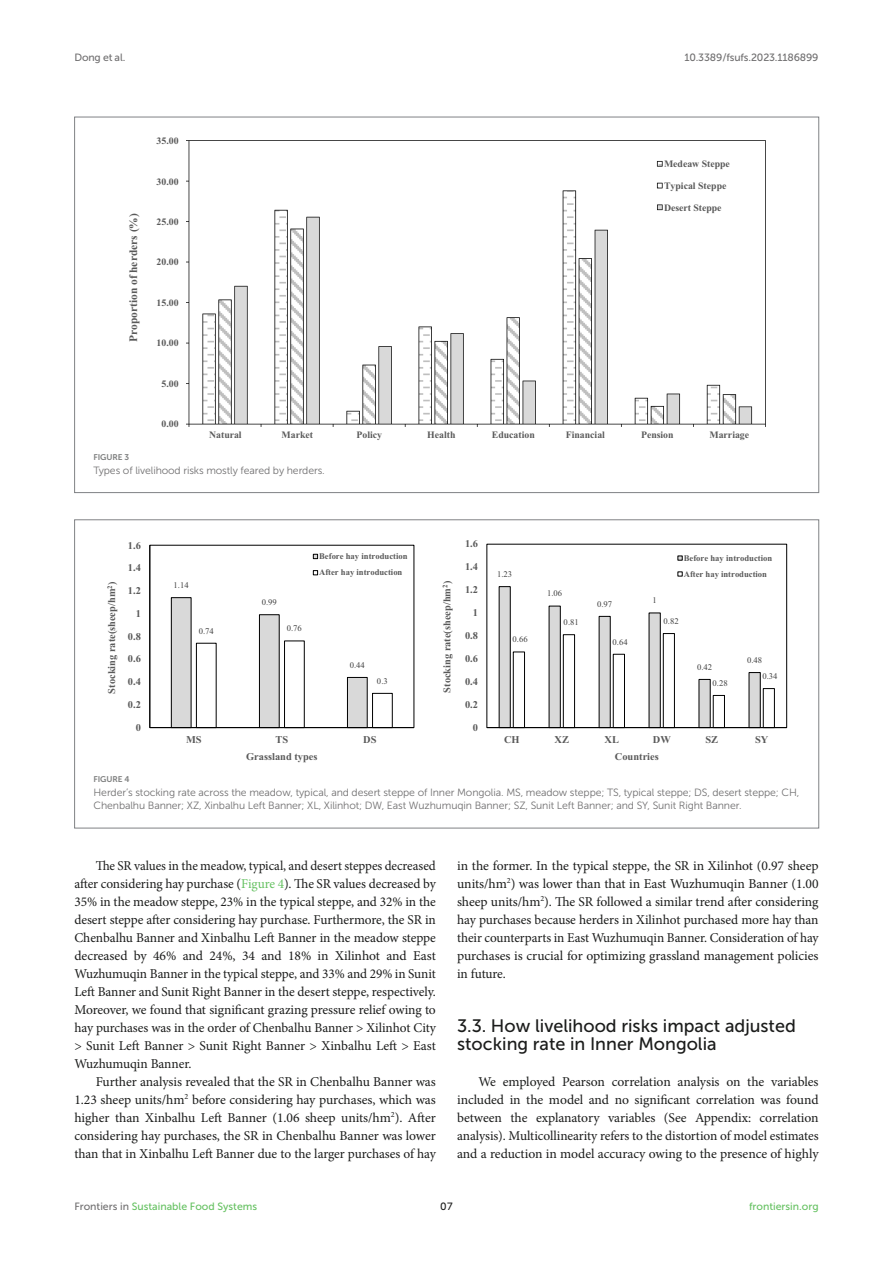
<style>
.page{position:relative;width:893px;height:1263px;background:#fff}
.page>*{position:absolute;margin:0;border:0;box-sizing:border-box;transform-origin:0 0}
.HEAD_2{font:18px/18px "Museo Sans 500";color:#1b1c1b}
.TEXT{font:13.5px/18px "Minion Pro";letter-spacing:-.005em;color:#1b1c1b;text-align:justify}
.TEXT_FLUSH{font:13.5px/18px "Minion Pro";letter-spacing:-.005em;color:#1b1c1b;text-align:justify}
.t1{font:700 11.4px "Times New Roman";color:#595959}
.FIG_LEG{font:10.5px/13.5px "Museo Sans 300";letter-spacing:-.01em;color:#706f70}
.t2{font:10.5px "Museo Sans 500";color:#65c161}
.t3{font:10.5px "Museo Sans 500";letter-spacing:-.015em;color:#706f70}
.t4{font:10.5px "Museo Sans 500";color:#1b1c1b}
.t5{font:700 10.35px "Times New Roman";color:#595959}
.t6{font:700 9.75px "Times New Roman";color:#595959}
.t7{font:700 8.7px/16.4px "Times New Roman";color:#595959}
.t8{font:8.7px "Times New Roman";letter-spacing:.005em;color:#404040}
.FIG_HD{font:8.25px "Museo Sans 700";letter-spacing:-.01em;color:#7e7f7f}
.s1{color:#65c161}
.s2{color:#706f70}
</style>
<div class="page">
<img style="left:186px;top:140px;width:580px;height:287px">
<svg style="left:149px;top:544px;width:266px;height:184px"></svg>
<svg style="left:313px;top:554px;width:5px;height:5px"></svg>
<svg style="left:313px;top:570px;width:5px;height:5px"></svg>
<div style="left:499px;top:586px;width:12px;height:142px;background:#d9d9d9;border:1px solid #000"></div>
<div style="left:549px;top:606px;width:12px;height:122px;background:#d9d9d9;border:1px solid #000"></div>
<div style="left:599px;top:616px;width:12px;height:112px;background:#d9d9d9;border:1px solid #000"></div>
<div style="left:649px;top:613px;width:12px;height:115px;background:#d9d9d9;border:1px solid #000"></div>
<svg style="left:486px;top:633px;width:301px;height:95px"></svg>
<svg style="left:677px;top:556px;width:6px;height:4px"></svg>
<svg style="left:677px;top:571px;width:6px;height:5px"></svg>
<p class="t3" style="left:74px;top:51px;width:52px">Dong et al.</p>
<p class="t3" style="left:684px;top:51px;width:135px">10.3389/fsufs.2023.1186899</p>
<p class="t1" style="left:125px;top:342px;width:130px;rotate:-90deg">Proportion of herders (%)</p>
<p class="t6" style="left:157px;top:134px;width:24px">35.00</p>
<p class="t6" style="left:157px;top:174px;width:24px">30.00</p>
<p class="t6" style="left:157px;top:215px;width:24px">25.00</p>
<p class="t6" style="left:157px;top:255px;width:24px">20.00</p>
<p class="t6" style="left:157px;top:296px;width:24px">15.00</p>
<p class="t6" style="left:157px;top:336px;width:24px">10.00</p>
<p class="t6" style="left:161px;top:376px;width:19px">5.00</p>
<p class="t6" style="left:161px;top:417px;width:19px">0.00</p>
<p class="t6" style="left:664px;top:157px;width:67px">Medeaw Steppe</p>
<p class="t6" style="left:664px;top:179px;width:64px">Typical Steppe</p>
<p class="t6" style="left:664px;top:201px;width:59px">Desert Steppe</p>
<p class="t6" style="left:209px;top:428px;width:34px">Natural</p>
<p class="t6" style="left:282px;top:428px;width:33px">Market</p>
<p class="t6" style="left:357px;top:428px;width:27px">Policy</p>
<p class="t6" style="left:427px;top:428px;width:30px">Health</p>
<p class="t6" style="left:492px;top:428px;width:44px">Education</p>
<p class="t6" style="left:566px;top:428px;width:41px">Financial</p>
<p class="t6" style="left:641px;top:428px;width:34px">Pension</p>
<p class="t6" style="left:709px;top:428px;width:41px">Marriage</p>
<p class="FIG_HD" style="left:94px;top:453px;width:37px">FIGURE 3</p>
<p class="FIG_LEG" style="left:94px;top:463px;width:233px">Types of livelihood risks mostly feared by herders.</p>
<p class="t5" style="left:128px;top:538px;width:15px">1.6</p>
<p class="t5" style="left:465px;top:537px;width:15px">1.6</p>
<p class="t5" style="left:128px;top:561px;width:15px">1.4</p>
<p class="t7" style="left:319px;top:548px;width:90px">Before hay introduction<br>After hay introduction</p>
<p class="t5" style="left:465px;top:560px;width:15px">1.4</p>
<p class="t8" style="left:497px;top:568px;width:17px">1.23</p>
<p class="t7" style="left:684px;top:550px;width:90px;line-height:15.9px">Before hay introduction<br>After hay introduction</p>
<p class="t5" style="left:105px;top:693px;width:113px;rotate:-90deg">Stocking rate(sheep/hm<sup>2</sup>)</p>
<p class="t5" style="left:128px;top:583px;width:15px">1.2</p>
<p class="t5" style="left:136px;top:606px;width:7px">1</p>
<p class="t5" style="left:128px;top:629px;width:15px">0.8</p>
<p class="t5" style="left:128px;top:652px;width:15px">0.6</p>
<p class="t5" style="left:128px;top:675px;width:15px">0.4</p>
<p class="t8" style="left:174px;top:579px;width:17px">1.14</p>
<p class="t8" style="left:262px;top:596px;width:17px">0.99</p>
<p class="t8" style="left:199px;top:625px;width:17px">0.74</p>
<p class="t8" style="left:287px;top:623px;width:17px">0.76</p>
<p class="t8" style="left:350px;top:659px;width:17px">0.44</p>
<p class="t8" style="left:377px;top:675px;width:12px">0.3</p>
<p class="t5" style="left:440px;top:693px;width:113px;rotate:-90deg">Stocking rate(sheep/hm<sup>2</sup>)</p>
<p class="t5" style="left:465px;top:583px;width:15px">1.2</p>
<p class="t5" style="left:473px;top:605px;width:7px">1</p>
<p class="t5" style="left:465px;top:628px;width:15px">0.8</p>
<p class="t5" style="left:465px;top:651px;width:15px">0.6</p>
<p class="t5" style="left:465px;top:674px;width:15px">0.4</p>
<p class="t8" style="left:512px;top:633px;width:17px">0.66</p>
<p class="t8" style="left:547px;top:588px;width:17px">1.06</p>
<p class="t8" style="left:564px;top:616px;width:17px">0.81</p>
<p class="t8" style="left:597px;top:598px;width:17px">0.97</p>
<p class="t8" style="left:612px;top:636px;width:17px">0.64</p>
<p class="t8" style="left:652px;top:594px;width:6px">1</p>
<p class="t8" style="left:664px;top:615px;width:17px">0.82</p>
<p class="t8" style="left:697px;top:661px;width:17px">0.42</p>
<p class="t8" style="left:712px;top:677px;width:17px">0.28</p>
<p class="t8" style="left:747px;top:654px;width:17px">0.48</p>
<p class="t8" style="left:762px;top:670px;width:17px">0.34</p>
<p class="t5" style="left:128px;top:697px;width:15px">0.2</p>
<p class="t5" style="left:465px;top:697px;width:15px">0.2</p>
<p class="t5" style="left:136px;top:720px;width:7px">0</p>
<p class="t5" style="left:473px;top:720px;width:7px">0</p>
<p class="t5" style="left:186px;top:732px;width:17px">MS</p>
<p class="t5" style="left:276px;top:732px;width:14px">TS</p>
<p class="t5" style="left:363px;top:732px;width:15px">DS</p>
<p class="t5" style="left:504px;top:732px;width:17px">CH</p>
<p class="t5" style="left:555px;top:732px;width:16px">XZ</p>
<p class="t5" style="left:605px;top:732px;width:16px">XL</p>
<p class="t5" style="left:653px;top:732px;width:19px">DW</p>
<p class="t5" style="left:705px;top:732px;width:14px">SZ</p>
<p class="t5" style="left:755px;top:732px;width:15px">SY</p>
<p class="t5" style="left:246px;top:749px;width:73px">Grassland types</p>
<p class="t5" style="left:615px;top:749px;width:45px">Countries</p>
<p class="FIG_HD" style="left:94px;top:775px;width:37px">FIGURE 4</p>
<p class="FIG_LEG" style="left:94px;top:785px;width:707px">Herder’s stocking rate across the meadow, typical, and desert steppe of Inner Mongolia. MS, meadow steppe; TS, typical steppe; DS, desert steppe; CH,<br>Chenbalhu Banner; XZ, Xinbalhu Left Banner; XL, Xilinhot; DW, East Wuzhumuqin Banner; SZ, Sunit Left Banner; and SY, Sunit Right Banner.</p>
<p class="TEXT" style="left:74px;top:857px;width:363px;text-indent:21px">The SR values in the meadow, typical, and desert steppes decreased after considering hay purchase (<span class="s1">Figure 4</span>). The SR values decreased by 35% in the meadow steppe, 23% in the typical steppe, and 32% in the desert steppe after considering hay purchase. Furthermore, the SR in Chenbalhu Banner and Xinbalhu Left Banner in the meadow steppe decreased by 46% and 24%, 34 and 18% in Xilinhot and East Wuzhumuqin Banner in the typical steppe, and 33% and 29% in Sunit Left Banner and Sunit Right Banner in the desert steppe, respectively.<br>Moreover, we found that significant grazing pressure relief owing to hay purchases was in the order of Chenbalhu Banner &gt; Xilinhot City &gt; Sunit Left Banner &gt; Sunit Right Banner &gt; Xinbalhu Left &gt; East Wuzhumuqin Banner.</p>
<p class="TEXT" style="left:74px;top:1073px;width:363px;text-indent:21px">Further analysis revealed that the SR in Chenbalhu Banner was 1.23 sheep units/hm<sup>2</sup> before considering hay purchases, which was higher than Xinbalhu Left Banner (1.06 sheep units/hm<sup>2</sup>). After considering hay purchases, the SR in Chenbalhu Banner was lower than that in Xinbalhu Left Banner due to the larger purchases of hay</p>
<p class="TEXT" style="left:457px;top:857px;width:363px">in the former. In the typical steppe, the SR in Xilinhot (0.97 sheep units/hm<sup>2</sup>) was lower than that in East Wuzhumuqin Banner (1.00 sheep units/hm<sup>2</sup>). The SR followed a similar trend after considering hay purchases because herders in Xilinhot purchased more hay than their counterparts in East Wuzhumuqin Banner. Consideration of hay purchases is crucial for optimizing grassland management policies in future.</p>
<p class="HEAD_2" style="left:457px;top:1017px;width:340px">3.3. How livelihood risks impact adjusted stocking rate in Inner Mongolia</p>
<p class="TEXT_FLUSH" style="left:457px;top:1073px;width:363px;text-indent:21px">We employed Pearson correlation analysis on the variables included in the model and no significant correlation was found between the explanatory variables (See Appendix: correlation analysis). Multicollinearity refers to the distortion of model estimates and a reduction in model accuracy owing to the presence of highly</p>
<p class="t2" style="left:74px;top:1200px;width:184px"><span class="s2">Frontiers in</span> Sustainable Food Systems</p>
<p class="t4" style="left:440px;top:1200px;width:14px">07</p>
<p class="t2" style="left:749px;top:1200px;width:71px">frontiersin.org</p>
</div>
